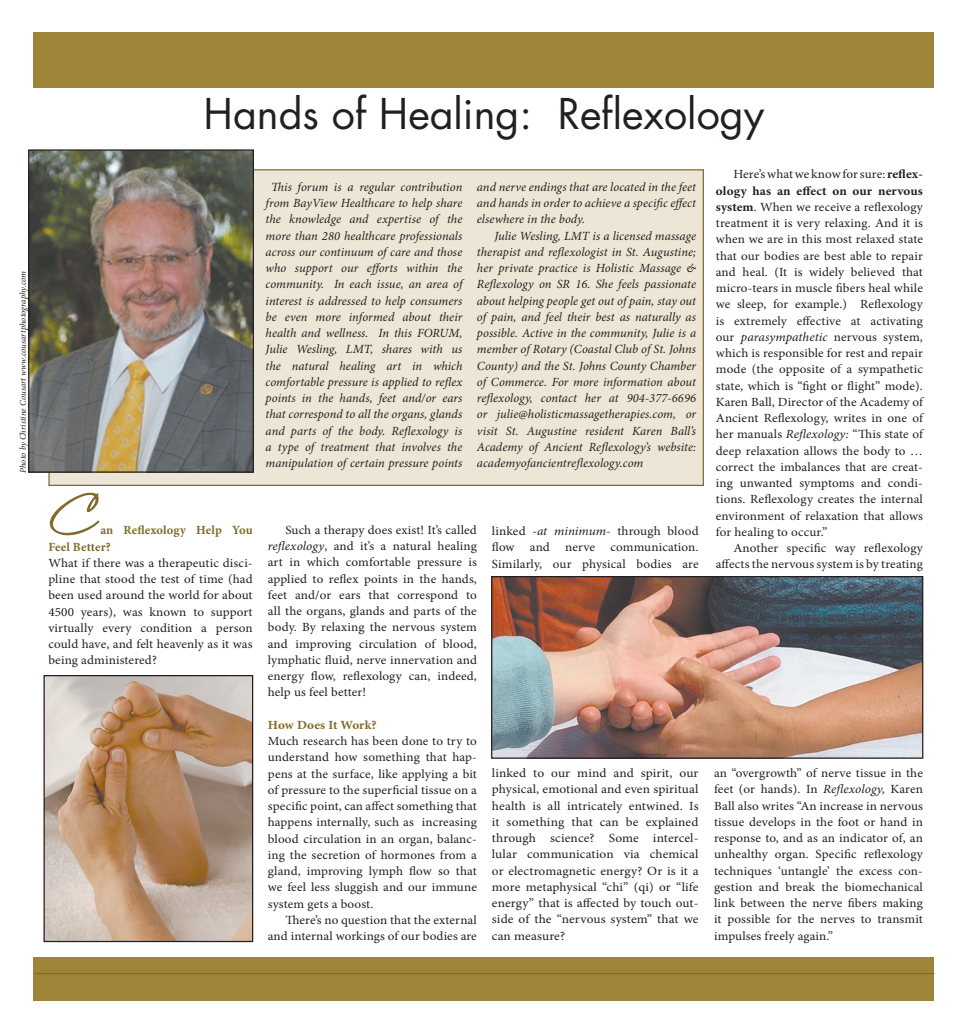
<style>
.page{position:relative;width:968px;height:1035px;background:#fff}
.page>*{position:absolute;margin:0;border:0;box-sizing:border-box;transform-origin:0 0}
.t1{font:41.25px "Futura Std";color:#231f20}
.t2{font:12.5px/16.2px "Minion Pro";letter-spacing:.01em;color:#231f20;text-align:justify;scale:1.05 1}
.t3{font:italic 12.5px/16.2px "Minion Pro";color:#231f20;text-align:justify}
.t4{font:12.5px/16.2px "Minion Pro";letter-spacing:.01em;color:#231f20;text-align:justify;scale:1.07 1}
.t5{font:700 12.5px/16.2px "Minion Pro";letter-spacing:.005em;color:#806c2a}
.t6{font:700 12.5px "Minion Pro";letter-spacing:.005em;color:#806c2a;scale:1.05 1}
.t7{font:italic 8.75px "Minion Pro";color:#231f20}
.s1{font-weight:700}
.s2{font-style:italic}
</style>
<div class="page">
<div style="left:34px;top:33px;width:900px;height:55px;background:#9d8437"></div>
<div style="left:34px;top:957px;width:900px;height:44px;background:#9d8437"></div>
<hr style="left:34px;top:973px;width:900px;height:1px;background:#806c2a">
<div style="left:48px;top:169px;width:656px;height:317px;background:#ede6d6;border:1px solid #806c2a"></div>
<img style="left:30px;top:151px;width:222px;height:320px">
<div style="left:28px;top:149px;width:226px;height:324px;border:1px solid #231f20"></div>
<svg style="left:49px;top:492px;width:51px;height:44px"></svg>
<img style="left:45px;top:677px;width:206px;height:263px">
<div style="left:43px;top:675px;width:210px;height:267px;border:1px solid #231f20"></div>
<img style="left:493px;top:578px;width:428px;height:179px">
<div style="left:491px;top:576px;width:432px;height:183px;border:1px solid #231f20"></div>
<p class="t7" style="left:17px;top:473px;width:204px;rotate:-90deg">Photo by Christine Cousart www.cousartphotography.com</p>
<h1 class="t1" style="left:204px;top:88px;width:562px">Hands of Healing: Reflexology</h1>
<p class="t5" style="left:48px;top:522px;width:206px;text-indent:52px">an Reflexology Help You<br>Feel Better?</p>
<p class="t2" style="left:48px;top:555px;width:196px">What if there was a therapeutic disci&shy;pline that stood the test of time (had been used around the world for about 4500 years), was known to support virtually every condition a person could have, and felt heavenly as it was being administered?</p>
<p class="t2" style="left:715px;top:166px;width:199px;text-indent:17px">Here’s what we know for sure: <span class="s1">reflex&shy;ology has an effect on our nervous system</span>. When we receive a reflexology treatment it is very relaxing. And it is when we are in this most relaxed state that our bodies are best able to repair and heal. (It is widely believed that micro-tears in muscle fibers heal while we sleep, for example.) Reflexology is extremely effective at activating our <span class="s2">parasympathetic</span> nervous system, which is responsible for rest and repair mode (the opposite of a sympathetic state, which is “fight or flight” mode).<br>Karen Ball, Director of the Academy of Ancient Reflexology, writes in one of her manuals <span class="s2">Reflexology:</span> “This state of deep relaxation allows the body to … correct the imbalances that are creat&shy;ing unwanted symptoms and condi&shy;tions. Reflexology creates the internal environment of relaxation that allows for healing to occur.”</p>
<p class="t2" style="left:715px;top:540px;width:199px;text-align:right">Another specific way reflexology affects the nervous system is by treating</p>
<p class="t3" style="left:266px;top:179px;width:198px;text-align:center">This forum is a regular contribution from BayView Healthcare to help share the knowledge and expertise of the more than 280 healthcare professionals across our continuum of care and those who support our efforts within the community. In each issue, an area of interest is addressed to help consumers be even more informed about their health and wellness. In this FORUM, Julie Wesling, LMT, shares with us the natural healing art in which comfortable pressure is applied to reflex points in the hands, feet and/or ears that correspond to all the organs, glands and parts of the body. Reflexology is a type of treatment that involves the manipulation of certain pressure points</p>
<p class="t3" style="left:477px;top:179px;width:221px">and nerve endings that are located in the feet and hands in order to achieve a specific effect elsewhere in the body.</p>
<p class="t3" style="left:477px;top:227px;width:221px;text-indent:18px">Julie Wesling, LMT is a licensed massage therapist and reflexologist in St. Augustine; her private practice is Holistic Massage &amp; Reflexology on SR 16. She feels passionate about helping people get out of pain, stay out of pain, and feel their best as naturally as possible. Active in the community, Julie is a member of Rotary (Coastal Club of St. Johns County) and the St. Johns County Chamber of Commerce. For more information about reflexology, contact her at 904-377-6696 or julie@holisticmassagetherapies.com, or visit St. Augustine resident Karen Ball’s Academy of Ancient Reflexology’s website: academyofancientreflexology.com</p>
<p class="t2" style="left:268px;top:522px;width:201px;text-indent:17px">Such a therapy does exist! It’s called <span class="s2">reflexology</span>, and it’s a natural healing art in which comfortable pressure is applied to reflex points in the hands, feet and/or ears that correspond to all the organs, glands and parts of the body. By relaxing the nervous system and improving circulation of blood, lymphatic fluid, nerve innervation and energy flow, reflexology can, indeed, help us feel better!</p>
<p class="t6" style="left:268px;top:716px;width:105px">How Does It Work?</p>
<p class="t2" style="left:268px;top:733px;width:201px">Much research has been done to try to understand how something that hap&shy;pens at the surface, like applying a bit of pressure to the superficial tissue on a specific point, can affect something that happens internally, such as increasing blood circulation in an organ, balanc&shy;ing the secretion of hormones from a gland, improving lymph flow so that we feel less sluggish and our immune system gets a boost.</p>
<p class="t2" style="left:268px;top:912px;width:200px;text-align:right">There’s no question that the external and internal workings of our bodies are</p>
<p class="t2" style="left:492px;top:523px;width:198px">linked <span class="s2">-at minimum-</span> through blood flow and nerve communication.<br>Similarly, our physical bodies are</p>
<p class="t4" style="left:492px;top:765px;width:195px">linked to our mind and spirit, our physical, emotional and even spiritual health is all intricately entwined. Is it something that can be explained through science? Some intercel&shy;lular communication via chemical or electromagnetic energy? Or is it a more metaphysical “chi” (qi) or “life energy” that is affected by touch out&shy;side of the “nervous system” that we can measure?</p>
<p class="t2" style="left:714px;top:765px;width:200px">an “overgrowth” of nerve tissue in the feet (or hands). In <span class="s2">Reflexology,</span> Karen Ball also writes “An increase in nervous tissue develops in the foot or hand in response to, and as an indicator of, an unhealthy organ. Specific reflexology techniques ‘untangle’ the excess con&shy;gestion and break the biomechanical link between the nerve fibers making it possible for the nerves to transmit impulses freely again.”</p>
</div>
